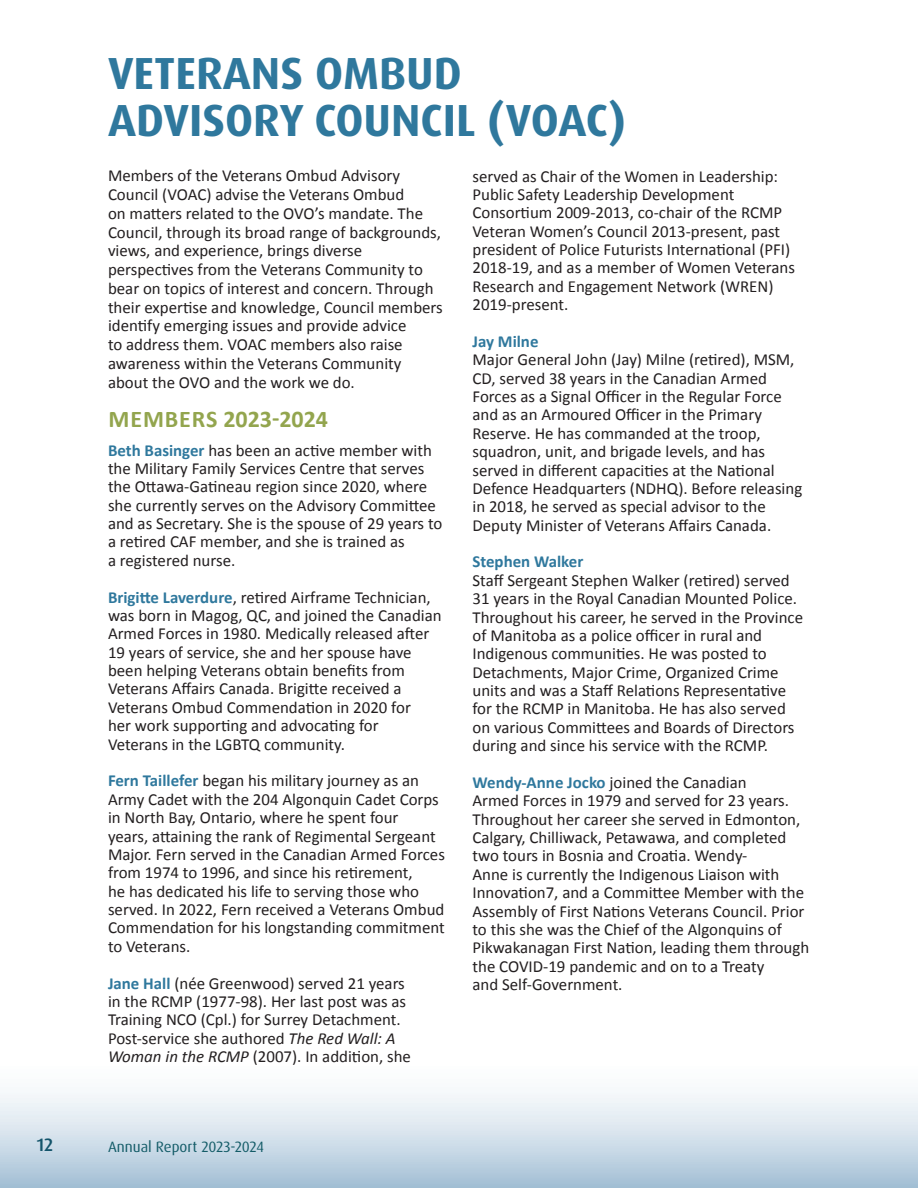
<style>
.page{position:relative;width:918px;height:1188px;background:#fff}
.page>*{position:absolute;margin:0;border:0;box-sizing:border-box;transform-origin:0 0}
.t1{font:700 45px/46.5px "Dax Pro";color:#2f789d}
.t2{font:700 24px "Calibri";letter-spacing:.04em;color:#93a54e}
.t3{font:500 18px "Dax Pro";color:#13546b}
.t4{font:16.8px/18.5px "Calibri";color:#231f20}
.t5{font:700 16.8px "Calibri";color:#2f789d}
.t6{font:15px "Dax Pro";color:#145c68}
.s1{font-weight:700;color:#2f789d}
.s2{font-style:italic}
</style>
<div class="page">
<svg style="left:0;top:1093px;width:917px;height:95px;background:#cfdde9"></svg>
<hr style="left:917px;top:0;width:1px;height:1188px;background:#cbdbe8">
<h1 class="t1" style="left:108px;top:51px;width:519px">VETERANS OMBUD<br>ADVISORY COUNCIL (VOAC)</h1>
<p class="t4" style="left:108px;top:166px;width:336px">Members of the Veterans Ombud Advisory Council (VOAC) advise the Veterans Ombud<br>on matters related to the OVO’s mandate. The Council, through its broad range of backgrounds, views, and experience, brings diverse perspectives from the Veterans Community to bear on topics of interest and concern. Through their expertise and knowledge, Council members identify emerging issues and provide advice<br>to address them. VOAC members also raise awareness within the Veterans Community about the OVO and the work we do.</p>
<h2 class="t2" style="left:108px;top:403px;width:221px">MEMBERS 2023-2024</h2>
<p class="t4" style="left:108px;top:440px;width:336px"><span class="s1">Beth Basinger</span> has been an active member with the Military Family Services Centre that serves the Ottawa-Gatineau region since 2020, where she currently serves on the Advisory Committee and as Secretary. She is the spouse of 29 years to a retired CAF member, and she is trained as<br>a registered nurse.</p>
<p class="t4" style="left:108px;top:587px;width:335px"><span class="s1">Brigitte Laverdure</span>, retired Airframe Technician, was born in Magog, QC, and joined the Canadian Armed Forces in 1980. Medically released after 19 years of service, she and her spouse have been helping Veterans obtain benefits from Veterans Affairs Canada. Brigitte received a Veterans Ombud Commendation in 2020 for<br>her work supporting and advocating for Veterans in the LGBTQ community.</p>
<p class="t4" style="left:108px;top:771px;width:338px"><span class="s1">Fern Taillefer</span> began his military journey as an Army Cadet with the 204 Algonquin Cadet Corps in North Bay, Ontario, where he spent four<br>years, attaining the rank of Regimental Sergeant Major. Fern served in the Canadian Armed Forces from 1974 to 1996, and since his retirement,<br>he has dedicated his life to serving those who served. In 2022, Fern received a Veterans Ombud Commendation for his longstanding commitment to Veterans.</p>
<p class="t4" style="left:108px;top:973px;width:305px"><span class="s1">Jane Hall</span> (née Greenwood) served 21 years in the RCMP (1977-98). Her last post was as Training NCO (Cpl.) for Surrey Detachment.<br>Post-service she authored <span class="s2">The Red Wall: A Woman in the RCMP</span> (2007). In addition, she</p>
<p class="t4" style="left:472px;top:166px;width:324px">served as Chair of the Women in Leadership:<br>Public Safety Leadership Development Consortium 2009-2013, co-chair of the RCMP Veteran Women’s Council 2013-present, past president of Police Futurists International (PFI)<br>2018-19, and as a member of Women Veterans Research and Engagement Network (WREN)<br>2019-present.</p>
<p class="t5" style="left:472px;top:329px;width:68px">Jay Milne</p>
<p class="t4" style="left:472px;top:350px;width:331px">Major General John (Jay) Milne (retired), MSM, CD, served 38 years in the Canadian Armed Forces as a Signal Officer in the Regular Force and as an Armoured Officer in the Primary Reserve. He has commanded at the troop, squadron, unit, and brigade levels, and has served in different capacities at the National Defence Headquarters (NDHQ). Before releasing in 2018, he served as special advisor to the Deputy Minister of Veterans Affairs Canada.</p>
<p class="t5" style="left:472px;top:550px;width:112px">Stephen Walker</p>
<p class="t4" style="left:472px;top:571px;width:332px">Staff Sergeant Stephen Walker (retired) served 31 years in the Royal Canadian Mounted Police.<br>Throughout his career, he served in the Province of Manitoba as a police officer in rural and Indigenous communities. He was posted to Detachments, Major Crime, Organized Crime units and was a Staff Relations Representative for the RCMP in Manitoba. He has also served on various Committees and Boards of Directors during and since his service with the RCMP.</p>
<p class="t4" style="left:472px;top:773px;width:338px"><span class="s1">Wendy-Anne Jocko</span> joined the Canadian<br>Armed Forces in 1979 and served for 23 years.<br>Throughout her career she served in Edmonton, Calgary, Chilliwack, Petawawa, and completed two tours in Bosnia and Croatia. Wendy-<br>Anne is currently the Indigenous Liaison with Innovation7, and a Committee Member with the Assembly of First Nations Veterans Council. Prior to this she was the Chief of the Algonquins of Pikwakanagan First Nation, leading them through the COVID-19 pandemic and on to a Treaty<br>and Self-Government.</p>
<p class="t3" style="left:37px;top:1134px;width:18px">12</p>
<p class="t6" style="left:108px;top:1137px;width:158px">Annual Report 2023-2024</p>
</div>
